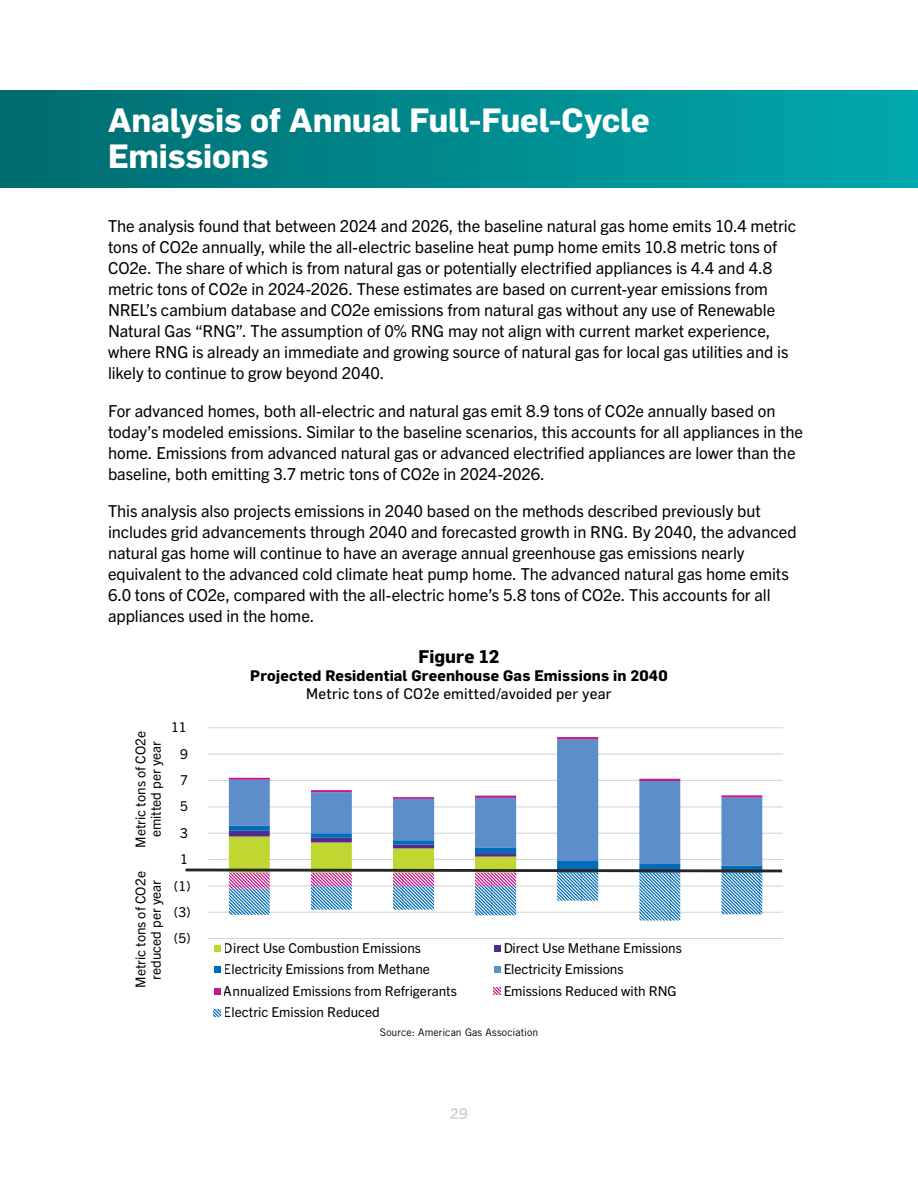
<style>
.page{position:relative;width:918px;height:1188px;background:#fff}
.page>*{position:absolute;margin:0;border:0;box-sizing:border-box;transform-origin:0 0}
.heading_1{font:700 33px/36px "Flama";letter-spacing:-.005em;color:#fff}
.figure_header{font:700 18px "Flama";color:#000}
.copy{font:16.5px/21px "Trade Gothic Next LT Pro";letter-spacing:-.005em;color:#000}
.figure_title{font:700 15px "Flama";letter-spacing:.01em;color:#000}
.figure_subtitle{font:15px "Flama";letter-spacing:.01em;color:#000}
.t1{font:700 15px "Trade Gothic Next LT Pro";color:#d1d3d4}
.t2{font:13.65px/15.1px "Trade Gothic Next LT Pro";color:#000;text-align:center}
.figure_caption{font:10.5px "Trade Gothic LT Std";letter-spacing:.01em;color:#000}
</style>
<div class="page">
<div style="left:0;top:90px;width:918px;height:97px;background:linear-gradient(to right,#006b6e,#00a9ae)"></div>
<hr style="left:208px;top:727px;width:575px;height:1px;background:#d1d3d4">
<hr style="left:208px;top:754px;width:575px;height:1px;background:#d1d3d4">
<hr style="left:208px;top:780px;width:575px;height:1px;background:#d1d3d4">
<hr style="left:208px;top:807px;width:575px;height:1px;background:#d1d3d4">
<hr style="left:208px;top:938px;width:575px;height:1px;background:#d1d3d4">
<svg style="left:229px;top:739px;width:533px;height:87px"></svg>
<hr style="left:721px;top:795px;width:41px;height:3px;background:#c2188b">
<hr style="left:639px;top:779px;width:41px;height:2px;background:#c2188b">
<hr style="left:557px;top:737px;width:41px;height:2px;background:#c2188b">
<hr style="left:475px;top:796px;width:41px;height:2px;background:#c2188b">
<hr style="left:393px;top:797px;width:41px;height:2px;background:#c2188b">
<hr style="left:311px;top:790px;width:41px;height:2px;background:#c2188b">
<hr style="left:229px;top:778px;width:41px;height:2px;background:#c2188b">
<div style="left:214px;top:945px;width:7px;height:7px;background:#bfd730"></div>
<div style="left:494px;top:945px;width:7px;height:7px;background:#4f2c8d"></div>
<div style="left:214px;top:966px;width:7px;height:7px;background:#006bb6"></div>
<div style="left:494px;top:966px;width:7px;height:7px;background:#5c8eca"></div>
<div style="left:214px;top:988px;width:7px;height:7px;background:#c2188b"></div>
<svg style="left:494px;top:988px;width:7px;height:7px"></svg>
<svg style="left:214px;top:1010px;width:7px;height:6px"></svg>
<svg style="left:185px;top:826px;width:598px;height:95px"></svg>
<p class="heading_1" style="left:108px;top:101px;width:543px">Analysis of Annual Full-Fuel-Cycle<br>Emissions</p>
<p class="copy" style="left:108px;top:214px;width:690px">The analysis found that between 2024 and 2026, the baseline natural gas home emits 10.4 metric tons of CO2e annually, while the all-electric baseline heat pump home emits 10.8 metric tons of CO2e. The share of which is from natural gas or potentially electrified appliances is 4.4 and 4.8 metric tons of CO2e in 2024-2026. These estimates are based on current-year emissions from NREL’s cambium database and CO2e emissions from natural gas without any use of Renewable Natural Gas “RNG”. The assumption of 0% RNG may not align with current market experience, where RNG is already an immediate and growing source of natural gas for local gas utilities and is likely to continue to grow beyond 2040.</p>
<p class="copy" style="left:108px;top:399px;width:697px">For advanced homes, both all-electric and natural gas emit 8.9 tons of CO2e annually based on today’s modeled emissions. Similar to the baseline scenarios, this accounts for all appliances in the home. Emissions from advanced natural gas or advanced electrified appliances are lower than the baseline, both emitting 3.7 metric tons of CO2e in 2024-2026.</p>
<p class="copy" style="left:108px;top:499px;width:690px">This analysis also projects emissions in 2040 based on the methods described previously but includes grid advancements through 2040 and forecasted growth in RNG. By 2040, the advanced natural gas home will continue to have an average annual greenhouse gas emissions nearly equivalent to the advanced cold climate heat pump home. The advanced natural gas home emits 6.0 tons of CO2e, compared with the all-electric home’s 5.8 tons of CO2e. This accounts for all appliances used in the home.</p>
<p class="figure_header" style="left:419px;top:645px;width:82px">Figure 12</p>
<p class="figure_title" style="left:250px;top:666px;width:419px">Projected Residential Greenhouse Gas Emissions in 2040</p>
<p class="figure_subtitle" style="left:306px;top:684px;width:307px">Metric tons of CO2e emitted/avoided per year</p>
<p class="t2" style="left:132px;top:848px;width:118px;rotate:-90deg">Metric tons of CO2e emitted per year</p>
<p class="t2" style="left:132px;top:988px;width:118px;rotate:-90deg">Metric tons of CO2e reduced per year</p>
<p class="t2" style="left:171px;top:719px;width:17px">11</p>
<p class="t2" style="left:180px;top:745px;width:9px">9</p>
<p class="t2" style="left:180px;top:772px;width:9px">7</p>
<p class="t2" style="left:180px;top:798px;width:9px">5</p>
<p class="t2" style="left:180px;top:825px;width:9px">3</p>
<p class="t2" style="left:180px;top:851px;width:9px">1</p>
<p class="t2" style="left:174px;top:877px;width:18px">(1)</p>
<p class="t2" style="left:174px;top:904px;width:18px">(3)</p>
<p class="t2" style="left:174px;top:930px;width:18px">(5)</p>
<p class="t2" style="left:224px;top:939px;width:199px">Direct Use Combustion Emissions</p>
<p class="t2" style="left:503px;top:939px;width:180px">Direct Use Methane Emissions</p>
<p class="t2" style="left:224px;top:961px;width:208px">Electricity Emissions from Methane</p>
<p class="t2" style="left:503px;top:961px;width:122px">Electricity Emissions</p>
<p class="t2" style="left:224px;top:982px;width:234px">Annualized Emissions from Refrigerants</p>
<p class="t2" style="left:503px;top:982px;width:175px">Emissions Reduced with RNG</p>
<p class="t2" style="left:224px;top:1004px;width:158px">Electric Emission Reduced</p>
<p class="figure_caption" style="left:380px;top:1026px;width:160px">Source: American Gas Association</p>
<p class="t1" style="left:450px;top:1103px;width:19px">29</p>
</div>
